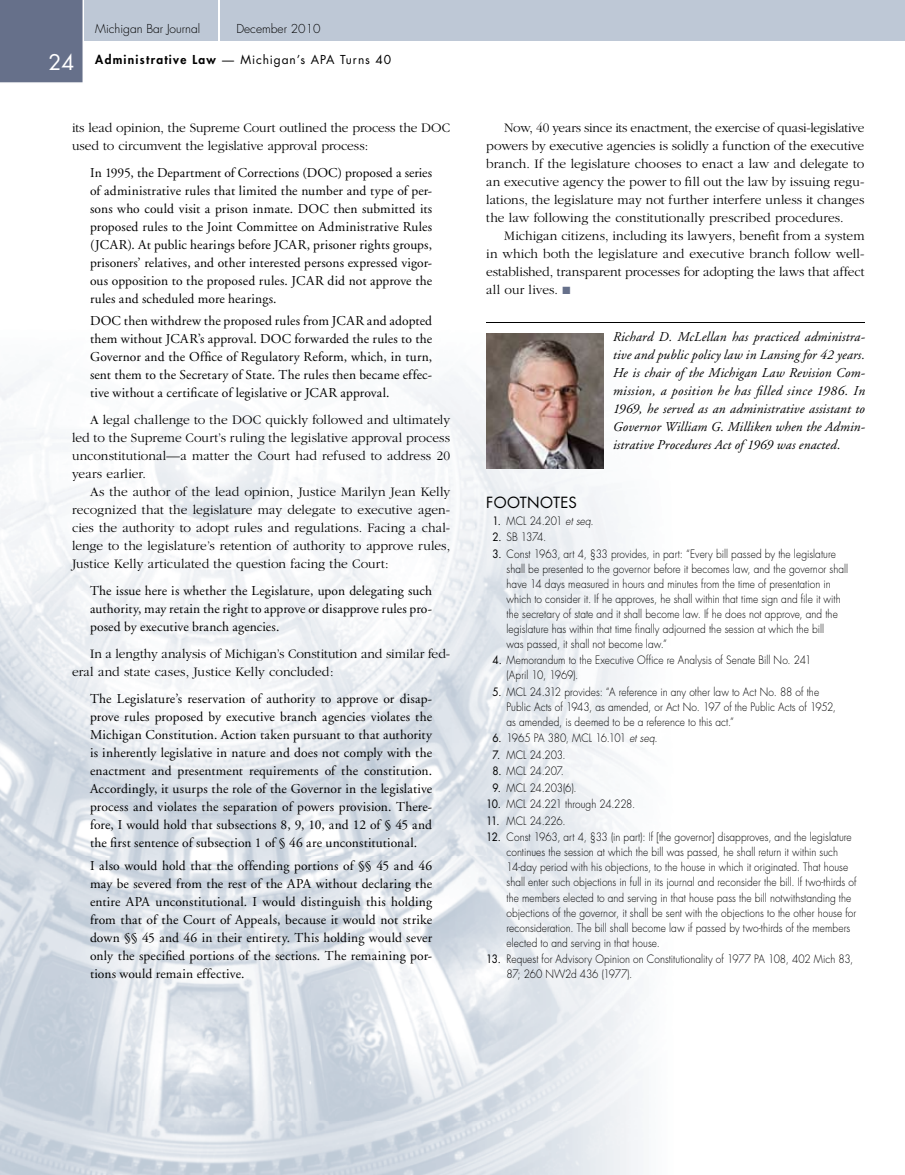
<style>
.page{position:relative;width:905px;height:1175px;background:#fff}
.page>*{position:absolute;margin:0;border:0;box-sizing:border-box;transform-origin:0 0}
.t1{font:15px "Futura";letter-spacing:.02em;color:#000}
.t2{font:13.5px/18px "Adobe Garamond";letter-spacing:.01em;color:#000;text-align:justify}
.t3{font:300 13.5px/18px "Garamond";color:#000;text-align:justify}
.t4{font:italic 13.5px/18px "Adobe Garamond";letter-spacing:.01em;color:#000;text-align:justify}
.t5{font:12px "Futura";letter-spacing:.075em;color:#000}
.t6{font:300 12px "Futura";color:#000}
.t7{font:300 11.25px/15px "Futura";letter-spacing:.005em;color:#000;scale:.9 1}
.t8{font:300 11.25px "Futura";letter-spacing:-.025em;color:#000;scale:.9 1}
.s1{font-size:21px;color:#fff}
.s2{font-weight:800}
.s3{color:#66708a}
.s4{font-weight:400}
.s5{font-style:italic}
</style>
<div class="page">
<img style="left:0;top:333px;width:643px;height:841px">
<div style="left:0;top:0;width:904px;height:40px;background:#bec8d6"></div>
<hr style="left:218px;top:0;width:2px;height:40px;background:#fff">
<div style="left:0;top:0;width:84px;height:83px;background:#66708a"></div>
<hr style="left:486px;top:322px;width:378px;height:1px;background:#000">
<img style="left:486px;top:333px;width:117px;height:135px">
<p class="t6" style="left:95px;top:21px;width:106px">Michigan Bar Journal</p>
<p class="t6" style="left:236px;top:21px;width:86px">December 2010</p>
<p class="t5" style="left:49px;top:51px;width:344px"><span class="s1">24</span> <span class="s2">Administrative Law</span> — Michigan’s APA Turns 40</p>
<p class="t3" style="left:72px;top:119px;width:379px">its lead opinion, the Supreme Court outlined the process the DOC used to circumvent the legislative approval process:</p>
<p class="t2" style="left:90px;top:164px;width:344px">In 1995, the Department of Corrections (DOC) proposed a series of administrative rules that limited the number and type of per&shy;sons who could visit a prison inmate. DOC then submitted its proposed rules to the Joint Committee on Administrative Rules (JCAR). At public hearings before JCAR, prisoner rights groups, prisoners’ relatives, and other interested persons expressed vigor&shy;ous opposition to the proposed rules. JCAR did not approve the rules and scheduled more hearings.</p>
<p class="t2" style="left:90px;top:312px;width:343px">DOC then withdrew the proposed rules from JCAR and adopted them without JCAR’s approval. DOC forwarded the rules to the Governor and the Office of Regulatory Reform, which, in turn, sent them to the Secretary of State. The rules then became effec&shy;tive without a certificate of legislative or JCAR approval.</p>
<p class="t3" style="left:72px;top:411px;width:379px;text-indent:18px">A legal challenge to the DOC quickly followed and ultimately led to the Supreme Court’s ruling the legislative approval process unconstitutional—a matter the Court had refused to address 20 years earlier.</p>
<p class="t3" style="left:72px;top:483px;width:380px;text-indent:18px">As the author of the lead opinion, Justice Marilyn Jean Kelly recognized that the legislature may delegate to executive agen&shy;cies the authority to adopt rules and regulations. Facing a chal&shy;lenge to the legislature’s retention of authority to approve rules, Justice Kelly articulated the question facing the Court:</p>
<p class="t2" style="left:90px;top:582px;width:343px">The issue here is whether the Legislature, upon delegating such authority, may retain the right to approve or disapprove rules pro&shy;posed by executive branch agencies.</p>
<p class="t3" style="left:72px;top:645px;width:379px;text-indent:18px">In a lengthy analysis of Michigan’s Constitution and similar fed&shy;eral and state cases, Justice Kelly concluded:</p>
<p class="t2" style="left:90px;top:690px;width:343px">The Legislature’s reservation of authority to approve or disap&shy;prove rules proposed by executive branch agencies violates the Michigan Constitution. Action taken pursuant to that authority is inherently legislative in nature and does not comply with the enactment and presentment requirements of the constitution.<br>Accordingly, it usurps the role of the Governor in the legislative process and violates the separation of powers provision. There&shy;fore, I would hold that subsections 8, 9, 10, and 12 of § 45 and the first sentence of subsection 1 of § 46 are unconstitutional.</p>
<p class="t2" style="left:90px;top:857px;width:344px">I also would hold that the offending portions of §§ 45 and 46 may be severed from the rest of the APA without declaring the entire APA unconstitutional. I would distinguish this holding from that of the Court of Appeals, because it would not strike down §§ 45 and 46 in their entirety. This holding would sever only the specified portions of the sections. The remaining por&shy;tions would remain effective.</p>
<p class="t3" style="left:486px;top:119px;width:380px;text-indent:18px">Now, 40 years since its enactment, the exercise of quasi-legislative powers by executive agencies is solidly a function of the executive branch. If the legislature chooses to enact a law and delegate to an executive agency the power to fill out the law by issuing regu&shy;lations, the legislature may not further interfere unless it changes the law following the constitutionally prescribed procedures.</p>
<p class="t3" style="left:486px;top:227px;width:379px;text-indent:18px">Michigan citizens, including its lawyers, benefit from a system in which both the legislature and executive branch follow well&shy;established, transparent processes for adopting the laws that affect all our lives. <span class="s3">■</span></p>
<p class="t4" style="left:612px;top:328px;width:254px">Richard D. McLellan has practiced administra&shy;tive and public policy law in Lansing for 42 years.<br>He is chair of the Michigan Law Revision Com&shy;mission, a position he has filled since 1986. In 1969, he served as an administrative assistant to Governor William G. Milliken when the Admin&shy;istrative Procedures Act of 1969 was enacted.</p>
<p class="t1" style="left:486px;top:492px;width:92px">FOOTNOTES</p>
<p class="t7" style="left:492px;top:513px;width:114px"><span class="s4">1.</span> MCL 24.201 <span class="s5">et seq.</span></p>
<p class="t7" style="left:492px;top:530px;width:61px"><span class="s4">2.</span> SB 1374.</p>
<p class="t7" style="left:506px;top:546px;width:381px;text-indent:-14px"><span class="s4">3.</span> Const 1963, art 4, §33 provides, in part: “Every bill passed by the legislature shall be presented to the governor before it becomes law, and the governor shall have 14 days measured in hours and minutes from the time of presentation in which to consider it. If he approves, he shall within that time sign and file it with the secretary of state and it shall become law. If he does not approve, and the legislature has within that time finally adjourned the session at which the bill<br>was passed, it shall not become law.”</p>
<p class="t7" style="left:506px;top:653px;width:340px;text-indent:-14px"><span class="s4">4.</span> Memorandum to the Executive Office re Analysis of Senate Bill No. 241 (April 10, 1969).</p>
<p class="t7" style="left:506px;top:684px;width:367px;text-indent:-14px"><span class="s4">5.</span> MCL 24.312 provides: “A reference in any other law to Act No. 88 of the<br>Public Acts of 1943, as amended, or Act No. 197 of the Public Acts of 1952, as amended, is deemed to be a reference to this act.”</p>
<p class="t8" style="left:492px;top:731px;width:185px"><span class="s4">6.</span> 1965 PA 380, MCL 16.101 <span class="s5">et seq.</span></p>
<p class="t7" style="left:492px;top:747px;width:83px"><span class="s4">7.</span> MCL 24.203.</p>
<p class="t7" style="left:492px;top:764px;width:81px"><span class="s4">8.</span> MCL 24.207.</p>
<p class="t7" style="left:492px;top:780px;width:95px"><span class="s4">9.</span> MCL 24.203(6).</p>
<p class="t7" style="left:486px;top:797px;width:167px"><span class="s4">10.</span> MCL 24.221 through 24.228.</p>
<p class="t7" style="left:486px;top:813px;width:90px"><span class="s4">11.</span> MCL 24.226.</p>
<p class="t7" style="left:506px;top:830px;width:390px;text-indent:-20px"><span class="s4">12.</span> Const 1963, art 4, §33 (in part): If [the governor] disapproves, and the legislature continues the session at which the bill was passed, he shall return it within such 14-day period with his objections, to the house in which it originated. That house shall enter such objections in full in its journal and reconsider the bill. If two-thirds of the members elected to and serving in that house pass the bill notwithstanding the objections of the governor, it shall be sent with the objections to the other house for reconsideration. The bill shall become law if passed by two-thirds of the members elected to and serving in that house.</p>
<p class="t7" style="left:506px;top:951px;width:387px;text-indent:-20px"><span class="s4">13.</span> Request for Advisory Opinion on Constitutionality of 1977 PA 108, 402 Mich 83,<br>87; 260 NW2d 436 (1977).</p>
</div>
